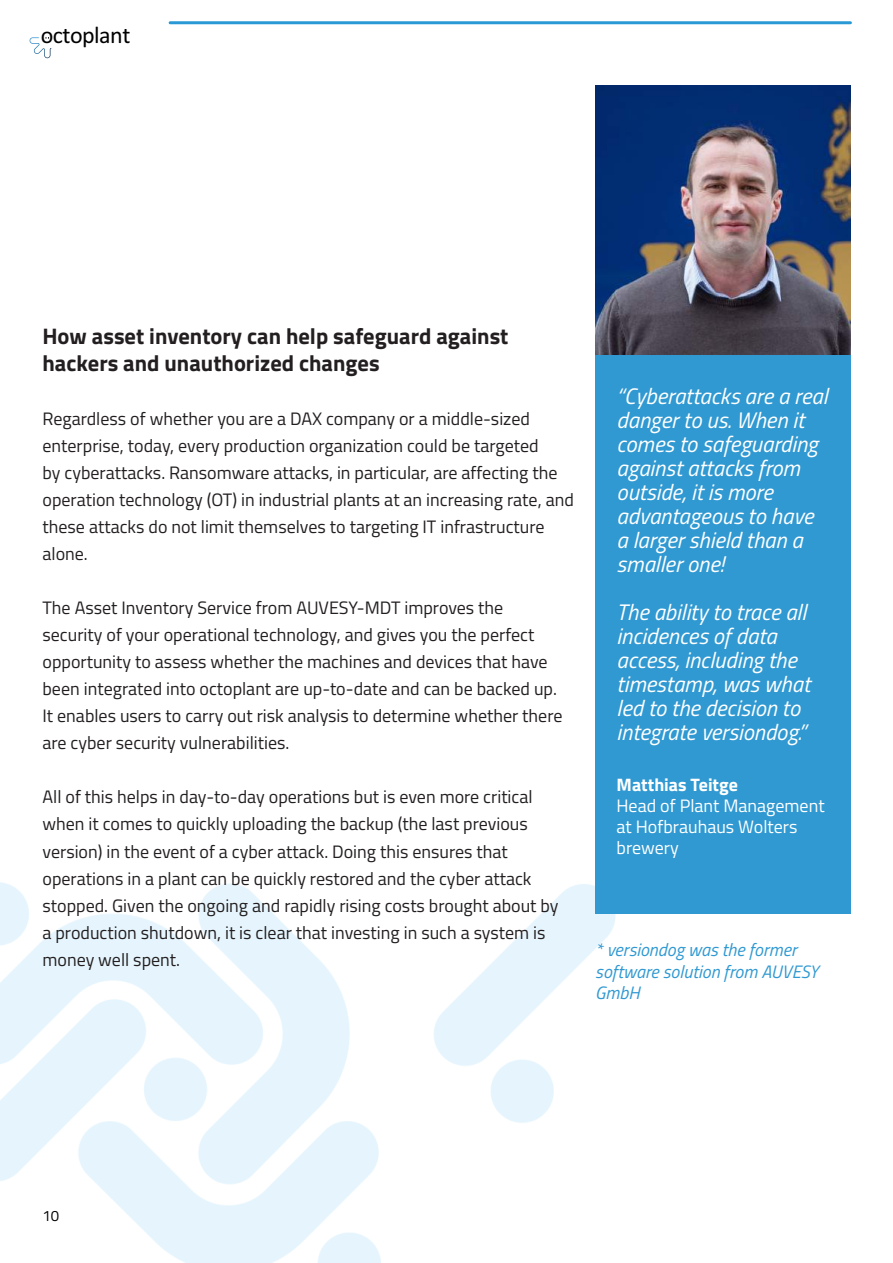
<style>
.page{position:relative;width:893px;height:1263px;background:#fff}
.page>*{position:absolute;margin:0;border:0;box-sizing:border-box;transform-origin:0 0}
.t1{font:24px "Calibri";letter-spacing:-.025em;color:#000001}
.t2{font:italic 22.5px/24px "Titillium Web";color:#fff}
.t3{font:700 22.5px/27px "Titillium Web";color:#231f20}
.t4{font:18px/27px "Titillium Web";color:#231f20}
.t5{font:italic 18px/21.6px "Titillium Web";color:#3099d2}
.t6{font:18px/21px "Titillium Web";color:#fff}
.t7{font:700 18px "Titillium Web";color:#fff}
.t8{font:15px "Titillium Web";color:#000001}
</style>
<div class="page">
<img style="left:0;top:21px;width:852px;height:1242px">
<div style="left:595px;top:354px;width:255px;height:560px;background:#3099d2"></div>
<img style="left:595px;top:85px;width:255px;height:269px">
<hr style="left:170px;top:21px;width:680px;height:3px;background:#2999d5">
<svg style="left:30px;top:37px;width:22px;height:21px"></svg>
<h1 class="t1" style="left:41px;top:19px;width:91px">octoplant</h1>
<p class="t3" style="left:43px;top:322px;width:467px">How asset inventory can help safeguard against hackers and unauthorized changes</p>
<p class="t4" style="left:43px;top:405px;width:533px">Regardless of whether you are a DAX company or a middle-sized enterprise, today, every production organization could be targeted<br>by cyberattacks. Ransomware attacks, in particular, are affecting the operation technology (OT) in industrial plants at an increasing rate, and these attacks do not limit themselves to targeting IT infrastructure alone.</p>
<p class="t4" style="left:43px;top:594px;width:521px">The Asset Inventory Service from AUVESY-MDT improves the security of your operational technology, and gives you the perfect opportunity to assess whether the machines and devices that have been integrated into octoplant are up-to-date and can be backed up.<br>It enables users to carry out risk analysis to determine whether there are cyber security vulnerabilities.</p>
<p class="t4" style="left:43px;top:783px;width:517px">All of this helps in day-to-day operations but is even more critical when it comes to quickly uploading the backup (the last previous version) in the event of a cyber attack. Doing this ensures that operations in a plant can be quickly restored and the cyber attack stopped. Given the ongoing and rapidly rising costs brought about by a production shutdown, it is clear that investing in such a system is money well spent.</p>
<p class="t2" style="left:617px;top:383px;width:212px">“Cyberattacks are a real danger to us. When it comes to safeguarding against attacks from outside, it is more advantageous to have a larger shield than a smaller one!</p>
<p class="t2" style="left:617px;top:599px;width:195px">The ability to trace all incidences of data access, including the timestamp, was what led to the decision to integrate versiondog.”</p>
<p class="t7" style="left:617px;top:771px;width:123px">Matthias Teitge</p>
<p class="t6" style="left:617px;top:794px;width:210px">Head of Plant Management at Hofbrauhaus Wolters brewery</p>
<p class="t5" style="left:595px;top:938px;width:224px">* versiondog was the former software solution from AUVESY<br>GmbH</p>
<p class="t8" style="left:43px;top:1204px;width:18px">10</p>
</div>
